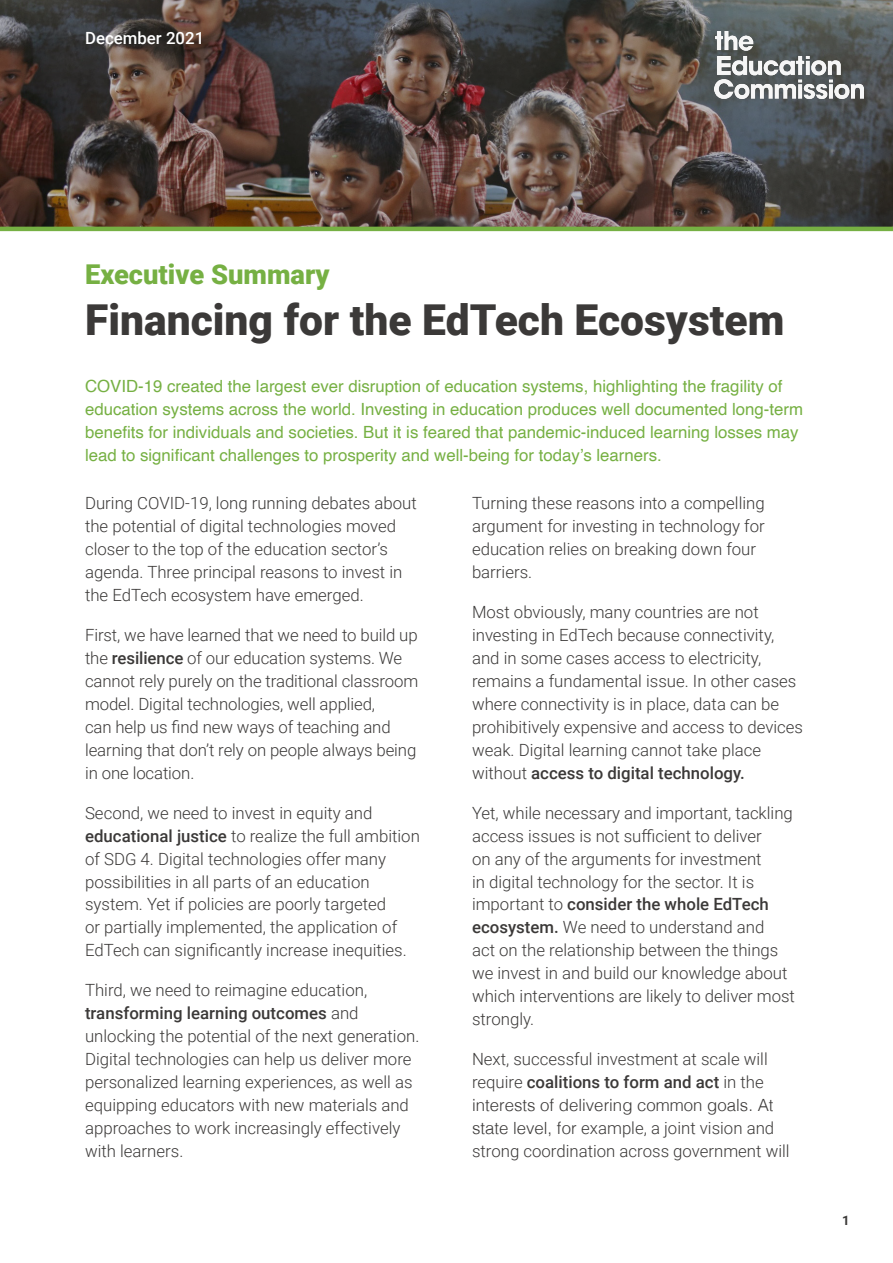
<style>
.page{position:relative;width:893px;height:1263px;background:#fff}
.page>*{position:absolute;margin:0;border:0;box-sizing:border-box;transform-origin:0 0}
.t1{font:900 42.6px "Roboto";color:#3b3938}
.Subheading{font:900 27.3px "Roboto";color:#76b043}
.t2{font:300 16.8px/23px "Roboto";color:#3b3938}
.t3{font:16.8px/23px "Helvetica";color:#76b043}
.t4{font:500 16.8px "Roboto";color:#fff}
.t5{font:700 13.05px "Roboto";color:#3b3938}
.s1{font-weight:500}
.s2{font-family:"Helvetica"}
</style>
<div class="page">
<img style="left:0;top:0;width:893px;height:227px">
<hr style="left:0;top:227px;width:893px;height:4px;background:#76b043">
<img style="left:714px;top:32px;width:149px;height:66px">
<p class="t4" style="left:85px;top:26px;width:121px">December 2021</p>
<p class="Subheading" style="left:85px;top:255px;width:246px">Executive Summary</p>
<h1 class="t1" style="left:85px;top:290px;width:701px">Financing for the EdTech Ecosystem</h1>
<p class="t3" style="left:85px;top:375px;width:720px">COVID-19 created the largest ever disruption of education systems, highlighting the fragility of education systems across the world. Investing in education produces well documented long-term benefits for individuals and societies. But it is feared that pandemic-induced learning losses may lead to significant challenges to prosperity and well-being for today’s learners.</p>
<p class="t2" style="left:85px;top:491px;width:333px">During COVID-19, long running debates about the potential of digital technologies moved closer to the top of the education sector’s agenda. Three principal reasons to invest in the EdTech ecosystem have emerged.</p>
<p class="t2" style="left:85px;top:623px;width:335px">First, we have learned that we need to build up the <span class="s1">resilience</span> of our education systems. We cannot rely purely on the traditional classroom model. Digital technologies, well applied,<br>can help us find new ways of teaching and learning that don’t rely on people always being in one location.</p>
<p class="t2" style="left:85px;top:800px;width:336px">Second, we need to invest in equity and <span class="s1">educational justice</span> to realize the full ambition of SDG 4. Digital technologies offer many possibilities in all parts of an education system. Yet if policies are poorly targeted<br>or partially implemented, the application of EdTech can significantly increase inequities.</p>
<p class="t2" style="left:85px;top:978px;width:336px">Third, we need to reimagine education, <span class="s1">transforming learning outcomes</span> and unlocking the potential of the next generation.<br>Digital technologies can help us deliver more personalized learning experiences, as well as equipping educators with new materials and approaches to work increasingly effectively with learners.</p>
<p class="t2" style="left:472px;top:491px;width:294px">Turning these reasons into a compelling argument for investing in technology for education relies on breaking down four barriers.</p>
<p class="t2" style="left:472px;top:600px;width:333px">Most obviously, many countries are not investing in EdTech because connectivity, and in some cases access to electricity, remains a fundamental issue. In other cases where connectivity is in place, data can be prohibitively expensive and access to devices weak. Digital learning cannot take place without <span class="s1">access to digital technology.</span></p>
<p class="t2" style="left:472px;top:800px;width:324px">Yet, while necessary and important, tackling access issues is not sufficient to deliver<br>on any of the arguments for investment<br>in digital technology for the sector. It is important to <span class="s1">consider the whole EdTech ecosystem.</span> We need to understand and<br>act on the relationship between the things we invest in and build our knowledge about which interventions are likely to deliver most strongly.</p>
<p class="t2" style="left:472px;top:1047px;width:319px">Next, successful investment at scale will require <span class="s1">coalitions to form and act</span> in the <span class="s2">interests of delivering common goals. At state level, for</span> example, a joint vision and strong coordination across government will</p>
<p class="t5" style="left:842px;top:1211px;width:9px">1</p>
</div>
